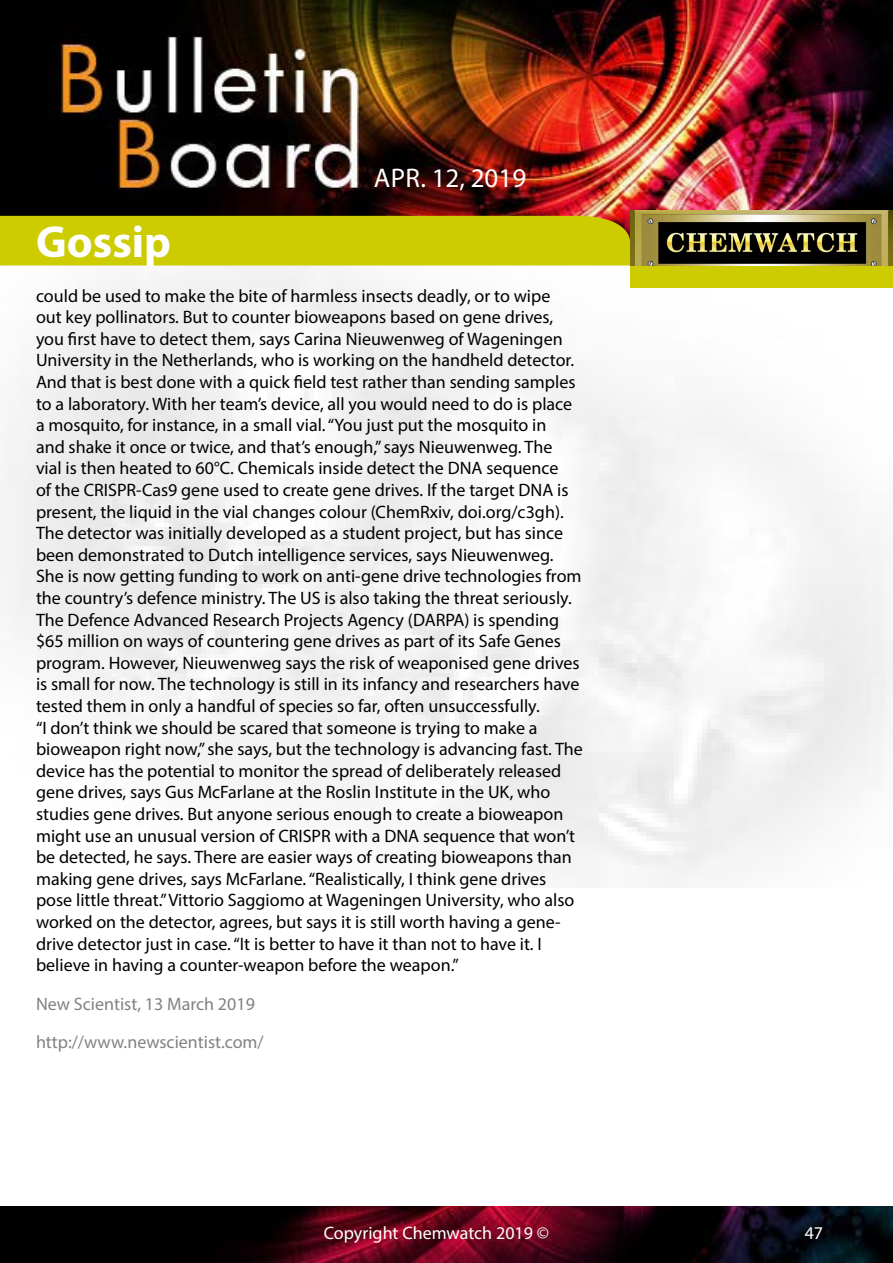
<style>
.page{position:relative;width:893px;height:1263px;background:#fff}
.page>*{position:absolute;margin:0;border:0;box-sizing:border-box;transform-origin:0 0}
.t1{font:700 45px "Myriad Pro";color:#fff}
.t2{font:27px "Myriad Pro";color:#fff}
.t3{font:18px/21.6px "Myriad Pro";color:#000}
.t4{font:18px/38.5px "Myriad Pro";color:#808285}
.t5{font:18px "Myriad Pro";color:#fff}
</style>
<div class="page">
<img style="left:0;top:0;width:893px;height:887px">
<div style="left:630px;top:265px;width:263px;height:23px;background:#cc0"></div>
<img style="left:630px;top:210px;width:262px;height:56px">
<svg style="left:0;top:216px;width:630px;height:72px"></svg>
<img style="left:0;top:1206px;width:893px;height:57px">
<h2 class="t2" style="left:374px;top:161px;width:154px">Apr. 12, 2019</h2>
<h1 class="t1" style="left:36px;top:213px;width:137px">Gossip</h1>
<p class="t3" style="left:36px;top:284px;width:548px">could be used to make the bite of harmless insects deadly, or to wipe<br>out key pollinators. But to counter bioweapons based on gene drives, you first have to detect them, says Carina Nieuwenweg of Wageningen University in the Netherlands, who is working on the handheld detector.<br>And that is best done with a quick field test rather than sending samples to a laboratory. With her team’s device, all you would need to do is place a mosquito, for instance, in a small vial. “You just put the mosquito in<br>and shake it once or twice, and that’s enough,” says Nieuwenweg. The<br>vial is then heated to 60°C. Chemicals inside detect the DNA sequence<br>of the CRISPR-Cas9 gene used to create gene drives. If the target DNA is present, the liquid in the vial changes colour (ChemRxiv, doi.org/c3gh).<br>The detector was initially developed as a student project, but has since been demonstrated to Dutch intelligence services, says Nieuwenweg.<br>She is now getting funding to work on anti-gene drive technologies from the country’s defence ministry. The US is also taking the threat seriously.<br>The Defence Advanced Research Projects Agency (DARPA) is spending $65 million on ways of countering gene drives as part of its Safe Genes program. However, Nieuwenweg says the risk of weaponised gene drives is small for now. The technology is still in its infancy and researchers have tested them in only a handful of species so far, often unsuccessfully.<br>“I don’t think we should be scared that someone is trying to make a bioweapon right now,” she says, but the technology is advancing fast. The device has the potential to monitor the spread of deliberately released gene drives, says Gus McFarlane at the Roslin Institute in the UK, who studies gene drives. But anyone serious enough to create a bioweapon might use an unusual version of CRISPR with a DNA sequence that won’t be detected, he says. There are easier ways of creating bioweapons than making gene drives, says McFarlane. “Realistically, I think gene drives pose little threat.” Vittorio Saggiomo at Wageningen University, who also worked on the detector, agrees, but says it is still worth having a gene&shy;drive detector just in case. “It is better to have it than not to have it. I believe in having a counter-weapon before the weapon.”</p>
<p class="t4" style="left:36px;top:984px;width:229px">New Scientist, 13 March 2019 http://www.newscientist.com/</p>
<p class="t5" style="left:324px;top:1222px;width:227px">Copyright Chemwatch 2019 ©</p>
<p class="t5" style="left:805px;top:1222px;width:20px">47</p>
</div>
